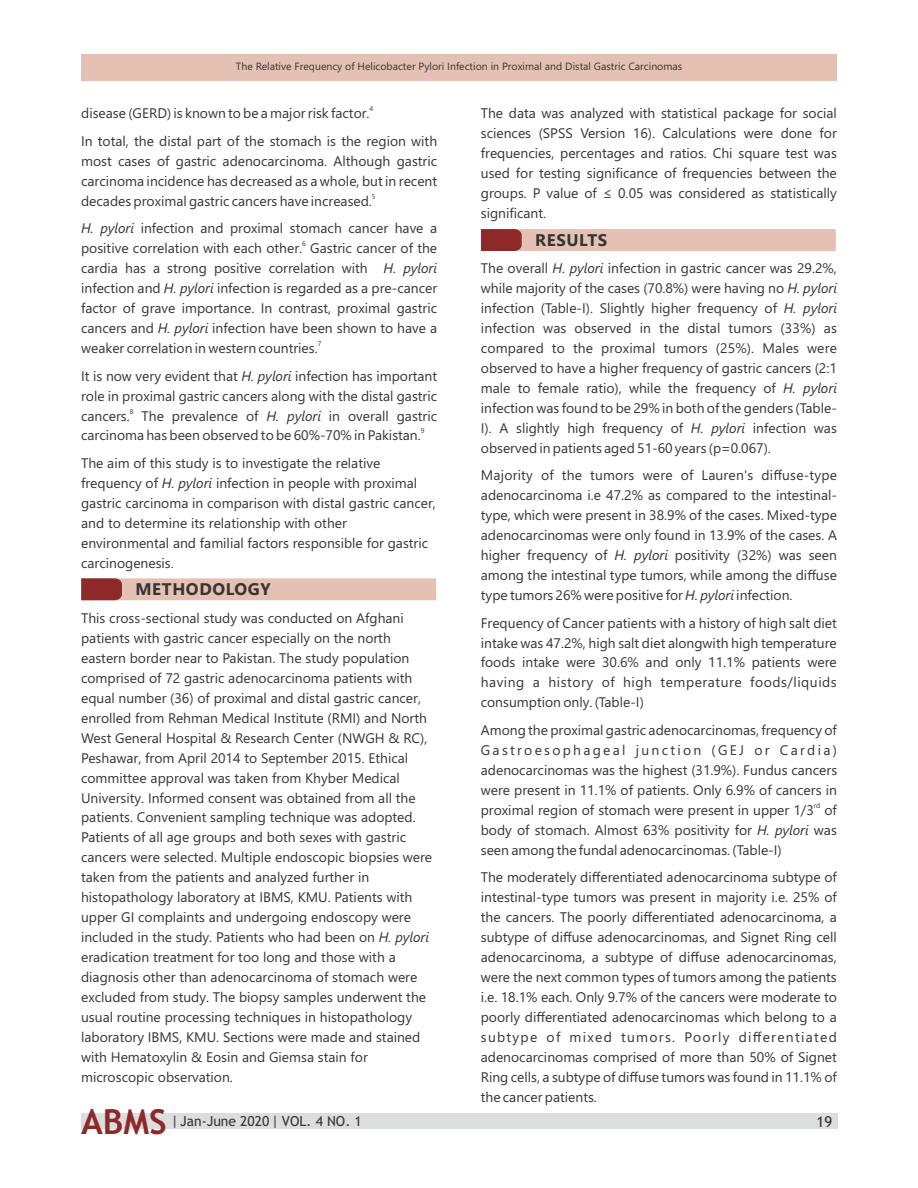
<style>
.page{position:relative;width:918px;height:1188px;background:#fff}
.page>*{position:absolute;margin:0;border:0;box-sizing:border-box;transform-origin:0 0}
.t1{font:700 34.5px "Trebuchet MS";color:#8e2929}
.t2{font:700 16.8px "Segoe UI";letter-spacing:.035em;color:#373435}
.t3{font:15px "Trebuchet MS";color:#373435}
.t4{font:13.8px/20px "Segoe UI";color:#373435;text-align:justify}
.t5{font:13.8px "Trebuchet MS";color:#373435}
.t6{font:12.15px "Segoe UI";color:#373435;scale:1.15 1}
.t7{font:10.5px "Segoe UI";color:#373435}
.t8{font:6.9px "Segoe UI";color:#373435}
.s1{font-style:italic}
</style>
<div class="page">
<div style="left:81px;top:54px;width:756px;height:27px;background:#e4c1b3"></div>
<div style="left:81px;top:1114px;width:756px;height:15px;background:#dcdddf"></div>
<svg style="left:81px;top:578px;width:355px;height:22px;background:#dab1a4"></svg>
<svg style="left:481px;top:229px;width:355px;height:22px;background:#dab0a3"></svg>
<p class="t7" style="left:236px;top:63px;width:448px">The Relative Frequency of Helicobacter Pylori Infection in Proximal and Distal Gastric Carcinomas</p>
<p class="t8" style="left:370px;top:106px;width:5px">4</p>
<p class="t4" style="left:81px;top:105px;width:290px">disease (GERD) is known to be a major risk factor.</p>
<p class="t4" style="left:481px;top:105px;width:358px">The data was analyzed with statistical package for social sciences (SPSS Version 16). Calculations were done for frequencies, percentages and ratios. Chi square test was used for testing significance of frequencies between the groups. P value of ≤ 0.05 was considered as statistically significant.</p>
<p class="t4" style="left:81px;top:132px;width:358px">In total, the distal part of the stomach is the region with most cases of gastric adenocarcinoma. Although gastric carcinoma incidence has decreased as a whole, but in recent</p>
<p class="t8" style="left:372px;top:194px;width:5px">5</p>
<p class="t4" style="left:81px;top:192px;width:292px">decades proximal gastric cancers have increased.</p>
<p class="t4" style="left:81px;top:220px;width:358px"><span class="s1">H. pylori</span> infection and proximal stomach cancer have a</p>
<p class="t8" style="left:302px;top:241px;width:5px">6</p>
<p class="t4" style="left:81px;top:240px;width:358px">positive correlation with each other. Gastric cancer of the cardia has a strong positive correlation with <span class="s1">H. pylori </span>infection and <span class="s1">H. pylori</span> infection is regarded as a pre-cancer factor of grave importance. In contrast, proximal gastric cancers and <span class="s1">H. pylori</span> infection have been shown to have a</p>
<p class="t8" style="left:318px;top:341px;width:5px">7</p>
<p class="t4" style="left:81px;top:339px;width:238px">weaker correlation in western countries.</p>
<p class="t2" style="left:535px;top:234px;width:74px">RESULTS</p>
<p class="t4" style="left:481px;top:260px;width:358px">The overall <span class="s1">H. pylori</span> infection in gastric cancer was 29.2%, while majority of the cases (70.8%) were having no <span class="s1">H. pylori </span>infection (Table-I). Slightly higher frequency of <span class="s1">H. pylori </span>infection was observed in the distal tumors (33%) as compared to the proximal tumors (25%). Males were observed to have a higher frequency of gastric cancers (2:1 male to female ratio), while the frequency of <span class="s1">H. pylori </span>infection was found to be 29% in both of the genders (Table-I). A slightly high frequency of <span class="s1">H. pylori</span> infection was observed in patients aged 51-60 years (p=0.067).</p>
<p class="t4" style="left:81px;top:367px;width:358px">It is now very evident that <span class="s1">H. pylori</span> infection has important role in proximal gastric cancers along with the distal gastric</p>
<p class="t8" style="left:130px;top:409px;width:5px">8</p>
<p class="t4" style="left:81px;top:407px;width:358px">cancers. The prevalence of <span class="s1">H. pylori</span> in overall gastric</p>
<p class="t8" style="left:421px;top:428px;width:5px">9</p>
<p class="t4" style="left:81px;top:423px;width:341px;line-height:27.8px">carcinoma has been observed to be 60%-70% in Pakistan.<br>The aim of this study is to investigate the relative</p>
<p class="t4" style="left:81px;top:475px;width:356px;text-align:left">frequency of <span class="s1">H. pylori</span> infection in people with proximal gastric carcinoma in comparison with distal gastric cancer, and to determine its relationship with other environmental and familial factors responsible for gastric carcinogenesis.</p>
<p class="t4" style="left:481px;top:467px;width:358px">Majority of the tumors were of Lauren's diffuse-type adenocarcinoma i.e 47.2% as compared to the intestinal&shy;type, which were present in 38.9% of the cases. Mixed-type adenocarcinomas were only found in 13.9% of the cases. A higher frequency of <span class="s1">H. pylori</span> positivity (32%) was seen among the intestinal type tumors, while among the diffuse type tumors 26% were positive for <span class="s1">H. pylori</span> infection.</p>
<p class="t2" style="left:136px;top:583px;width:137px">METHODOLOGY</p>
<p class="t4" style="left:81px;top:610px;width:353px;text-align:left">This cross-sectional study was conducted on Afghani patients with gastric cancer especially on the north eastern border near to Pakistan. The study population comprised of 72 gastric adenocarcinoma patients with equal number (36) of proximal and distal gastric cancer, enrolled from Rehman Medical Institute (RMI) and North West General Hospital &amp; Research Center (NWGH &amp; RC), Peshawar, from April 2014 to September 2015. Ethical committee approval was taken from Khyber Medical University. Informed consent was obtained from all the patients. Convenient sampling technique was adopted.<br>Patients of all age groups and both sexes with gastric cancers were selected. Multiple endoscopic biopsies were taken from the patients and analyzed further in histopathology laboratory at IBMS, KMU. Patients with upper GI complaints and undergoing endoscopy were included in the study. Patients who had been on <span class="s1">H. pylori </span>eradication treatment for too long and those with a diagnosis other than adenocarcinoma of stomach were excluded from study. The biopsy samples underwent the usual routine processing techniques in histopathology laboratory IBMS, KMU. Sections were made and stained with Hematoxylin &amp; Eosin and Giemsa stain for microscopic observation.</p>
<p class="t4" style="left:481px;top:614px;width:358px">Frequency of Cancer patients with a history of high salt diet intake was 47.2%, high salt diet alongwith high temperature foods intake were 30.6% and only 11.1% patients were having a history of high temperature foods/liquids consumption only. (Table-I)</p>
<p class="t4" style="left:481px;top:721px;width:358px">Among the proximal gastric adenocarcinomas, frequency of Gastroesophageal junction (GEJ or Cardia) adenocarcinomas was the highest (31.9%). Fundus cancers were present in 11.1% of patients. Only 6.9% of cancers in</p>
<p class="t8" style="left:814px;top:803px;width:8px">rd</p>
<p class="t4" style="left:481px;top:801px;width:358px">proximal region of stomach were present in upper 1/3 of body of stomach. Almost 63% positivity for <span class="s1">H. pylori</span> was seen among the fundal adenocarcinomas. (Table-I)</p>
<p class="t4" style="left:481px;top:869px;width:358px">The moderately differentiated adenocarcinoma subtype of intestinal-type tumors was present in majority i.e. 25% of the cancers. The poorly differentiated adenocarcinoma, a subtype of diffuse adenocarcinomas, and Signet Ring cell adenocarcinoma, a subtype of diffuse adenocarcinomas, were the next common types of tumors among the patients i.e. 18.1% each. Only 9.7% of the cancers were moderate to poorly differentiated adenocarcinomas which belong to a subtype of mixed tumors. Poorly differentiated adenocarcinomas comprised of more than 50% of Signet Ring cells, a subtype of diffuse tumors was found in 11.1% of the cancer patients.</p>
<h1 class="t1" style="left:81px;top:1108px;width:87px">ABMS</h1>
<p class="t6" style="left:173px;top:1116px;width:4px">|</p>
<p class="t6" style="left:274px;top:1116px;width:4px">|</p>
<p class="t3" style="left:817px;top:1116px;width:17px">19</p>
<p class="t5" style="left:180px;top:1116px;width:183px">Jan-June 2020 VOL. 4 NO. 1</p>
</div>
